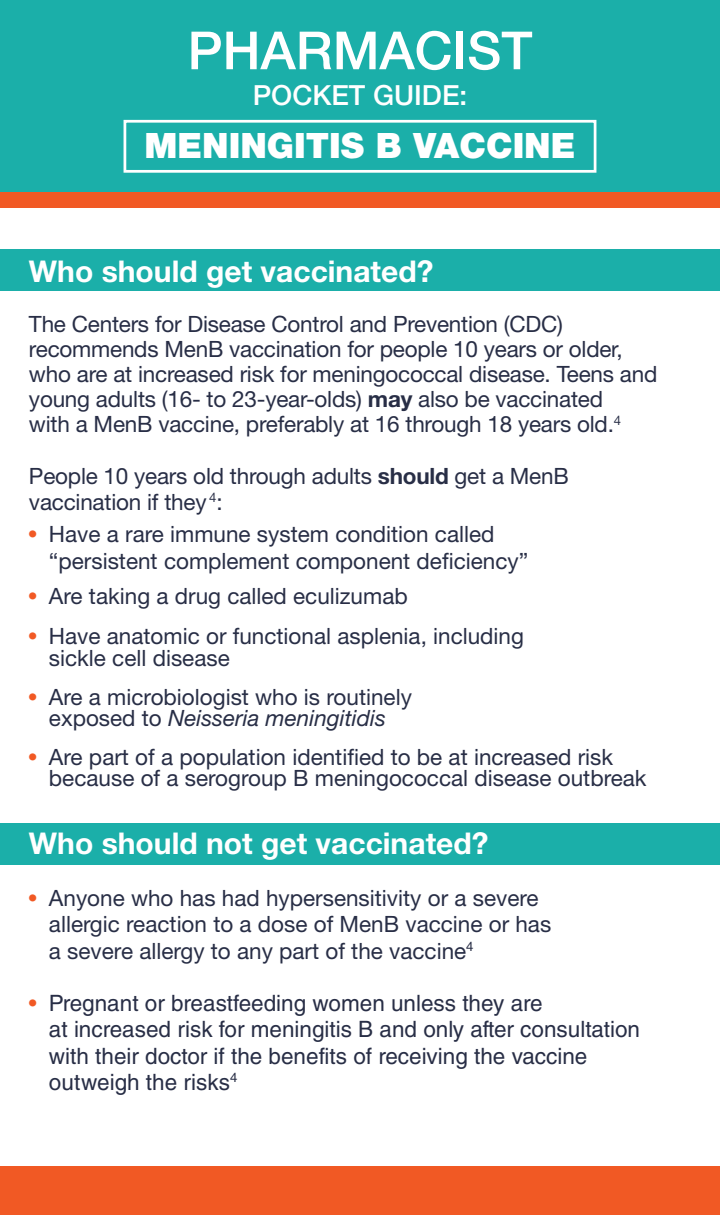
<style>
.page{position:relative;width:720px;height:1215px;background:#fff}
.page>*{position:absolute;margin:0;border:0;box-sizing:border-box;transform-origin:0 0}
.t1{font:500 52.5px "Helvetica Neue LT Std";color:#fff}
.t2{font:900 35px "Helvetica Neue LT Std";color:#fff}
.t3{font:700 30px "Helvetica Neue LT Std";color:#fff}
.t4{font:500 27.75px "Helvetica Neue LT Std";color:#fff}
.t5{font:22.5px/25px "Helvetica Neue LT Std";color:#282e46}
.t6{font:22.5px/26.2px "Helvetica LT Std";color:#282e46}
.s1{font-weight:700}
.s2{font-family:"Helvetica LT Std";color:#f15924}
.s3{font-style:italic}
.s4{color:#f15924}
</style>
<div class="page">
<div style="left:0;top:0;width:720px;height:196px;background:#1bafa9"></div>
<div style="left:0;top:250px;width:720px;height:41px;background:#1bafa9"></div>
<div style="left:0;top:823px;width:720px;height:42px;background:#1bafa9"></div>
<div style="left:0;top:1167px;width:720px;height:48px;background:#f15924"></div>
<div style="left:0;top:192px;width:720px;height:16px;background:#f15924"></div>
<div style="left:124px;top:120px;width:472px;height:53px;border:3px solid #fff"></div>
<h1 class="t1" style="left:187px;top:19px;width:347px">PHARMACIST</h1>
<p class="t4" style="left:253px;top:79px;width:216px">POCKET GUIDE:</p>
<h2 class="t2" style="left:144px;top:125px;width:433px">MENINGITIS B VACCINE</h2>
<h3 class="t3" style="left:29px;top:253px;width:406px">Who should get vaccinated?</h3>
<p class="t5" style="left:29px;top:312px;width:630px">The Centers for Disease Control and Prevention (CDC) recommends MenB vaccination for people 10 years or older, who are at increased risk for meningococcal disease. Teens and young adults (16- to 23-year-olds) <span class="s1">may</span> also be vaccinated<br>with a MenB vaccine, preferably at 16 through 18 years old.<sup>4</sup></p>
<p class="t5" style="left:29px;top:462px;width:541px;line-height:26.2px">People 10 years old through adults <span class="s1">should</span> get a MenB vaccination if they <sup>4</sup>:</p>
<p class="t5" style="left:49px;top:521px;width:481px;line-height:26.2px;text-indent:-20px"><span class="s2">•</span> Have a rare immune system condition called “persistent complement component deficiency”</p>
<p class="t5" style="left:29px;top:583px;width:380px"><span class="s2">•</span> Are taking a drug called eculizumab</p>
<p class="t5" style="left:49px;top:624px;width:477px;line-height:22.5px;text-indent:-20px"><span class="s2">•</span> Have anatomic or functional asplenia, including sickle cell disease</p>
<p class="t5" style="left:29px;top:686px;width:384px;line-height:21.2px;text-align:center"><span class="s2">•</span> Are a microbiologist who is routinely exposed to <span class="s3">Neisseria meningitidis</span></p>
<p class="t5" style="left:49px;top:746px;width:599px;line-height:21.2px;text-indent:-20px"><span class="s2">•</span> Are part of a population identified to be at increased risk because of a serogroup B meningococcal disease outbreak</p>
<h3 class="t3" style="left:29px;top:824px;width:461px">Who should not get vaccinated?</h3>
<p class="t5" style="left:49px;top:885px;width:504px;line-height:26.2px;text-indent:-20px"><span class="s2">•</span> Anyone who has had hypersensitivity or a severe allergic reaction to a dose of MenB vaccine or has a severe allergy to any part of the vaccine<sup>4</sup></p>
<p class="t6" style="left:49px;top:990px;width:593px;text-indent:-20px"><span class="s4">•</span> Pregnant or breastfeeding women unless they are<br>at increased risk for meningitis B and only after consultation with their doctor if the benefits of receiving the vaccine outweigh the risks<sup>4</sup></p>
</div>
